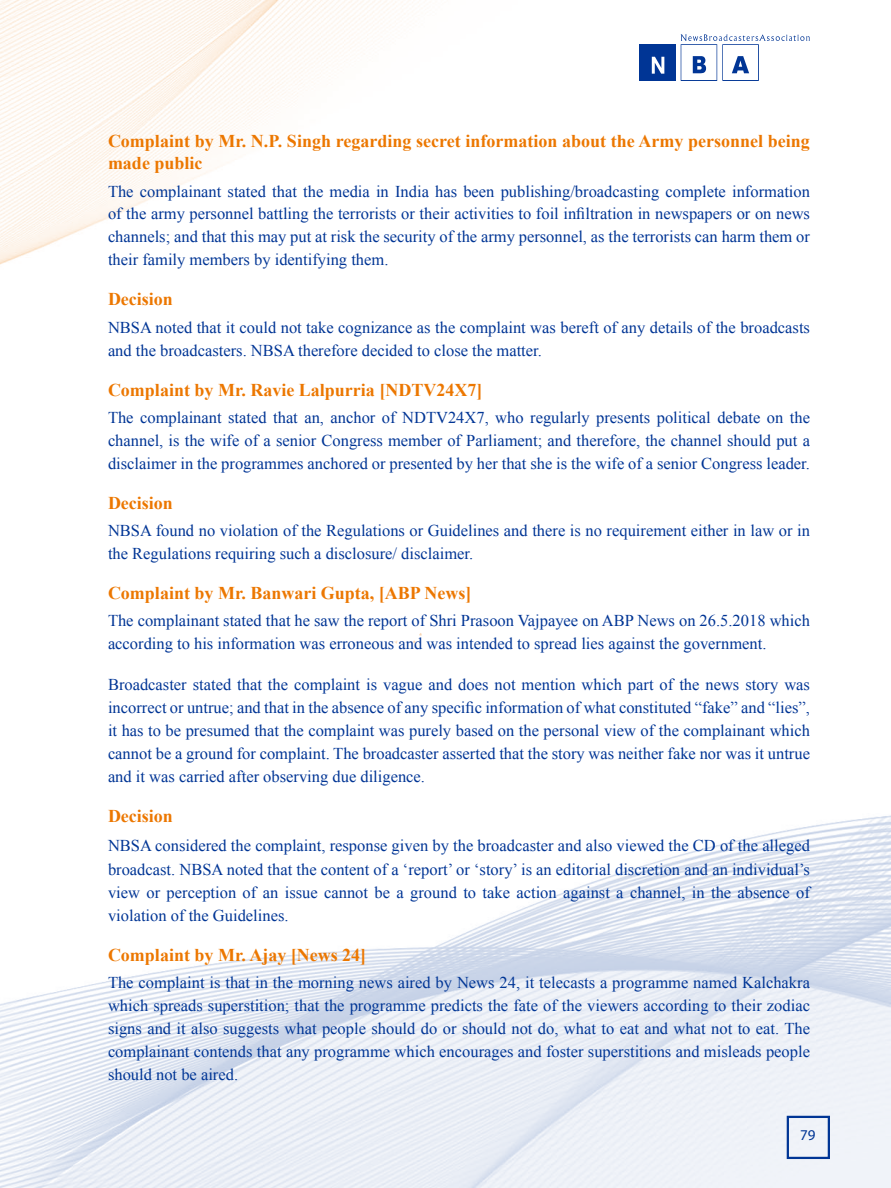
<style>
.page{position:relative;width:891px;height:1188px;background:#fff}
.page>*{position:absolute;margin:0;border:0;box-sizing:border-box;transform-origin:0 0}
.t1{font:700 18px/22px "Times New Roman";color:#ec7700}
.t2{font:16.5px/23px "Times New Roman";color:#003595}
.t3{font:15px "Myriad Pro";color:#003595}
</style>
<div class="page">
<img style="left:0;top:13px;width:891px;height:1175px">
<svg style="left:413px;top:633px;width:9px;height:10px"></svg>
<svg style="left:394px;top:641px;width:5px;height:3px"></svg>
<div style="left:639px;top:44px;width:37px;height:37px;background:#003595"></div>
<svg style="left:652px;top:57px;width:12px;height:17px"></svg>
<svg style="left:681px;top:34px;width:129px;height:47px"></svg>
<div style="left:787px;top:1116px;width:43px;height:43px;border:2px solid #003595"></div>
<p class="t1" style="left:108px;top:130px;width:703px">Complaint by Mr. N.P. Singh regarding secret information about the Army personnel being made public</p>
<p class="t2" style="left:108px;top:179px;width:704px;text-align:justify">The complainant stated that the media in India has been publishing/broadcasting complete information of the army personnel battling the terrorists or their activities to foil infiltration in newspapers or on news channels; and that this may put at risk the security of the army personnel, as the terrorists can harm them or their family members by identifying them.</p>
<p class="t1" style="left:108px;top:288px;width:66px">Decision</p>
<p class="t2" style="left:108px;top:315px;width:704px">NBSA noted that it could not take cognizance as the complaint was bereft of any details of the broadcasts and the broadcasters. NBSA therefore decided to close the matter.</p>
<p class="t1" style="left:108px;top:378px;width:376px">Complaint by Mr. Ravie Lalpurria [NDTV24X7]</p>
<p class="t2" style="left:108px;top:406px;width:704px;text-align:justify">The complainant stated that an, anchor of NDTV24X7, who regularly presents political debate on the channel, is the wife of a senior Congress member of Parliament; and therefore, the channel should put a disclaimer in the programmes anchored or presented by her that she is the wife of a senior Congress leader.</p>
<p class="t1" style="left:108px;top:491px;width:66px">Decision</p>
<p class="t2" style="left:108px;top:519px;width:704px">NBSA found no violation of the Regulations or Guidelines and there is no requirement either in law or in the Regulations requiring such a disclosure/ disclaimer.</p>
<p class="t1" style="left:108px;top:582px;width:365px">Complaint by Mr. Banwari Gupta, [ABP News]</p>
<p class="t2" style="left:108px;top:609px;width:704px">The complainant stated that he saw the report of Shri Prasoon Vajpayee on ABP News on 26.5.2018 which according to his information was erroneous and was intended to spread lies against the government.</p>
<p class="t2" style="left:108px;top:673px;width:704px;text-align:justify">Broadcaster stated that the complaint is vague and does not mention which part of the news story was incorrect or untrue; and that in the absence of any specific information of what constituted “fake” and “lies”, it has to be presumed that the complaint was purely based on the personal view of the complainant which cannot be a ground for complaint. The broadcaster asserted that the story was neither fake nor was it untrue and it was carried after observing due diligence.</p>
<p class="t1" style="left:108px;top:804px;width:66px">Decision</p>
<p class="t2" style="left:108px;top:833px;width:703px;line-height:24.5px">NBSA considered the complaint, response given by the broadcaster and also viewed the CD of the alleged broadcast. NBSA noted that the content of a ‘report’ or ‘story’ is an editorial discretion and an individual’s</p>
<p class="t2" style="left:108px;top:881px;width:704px">view or perception of an issue cannot be a ground to take action against a channel, in the absence of violation of the Guidelines.</p>
<p class="t1" style="left:108px;top:944px;width:260px">Complaint by Mr. Ajay [News 24]</p>
<p class="t2" style="left:108px;top:971px;width:704px;text-align:justify">The complaint is that in the morning news aired by News 24, it telecasts a programme named Kalchakra which spreads superstition; that the programme predicts the fate of the viewers according to their zodiac signs and it also suggests what people should do or should not do, what to eat and what not to eat. The complainant contends that any programme which encourages and foster superstitions and misleads people should not be aired.</p>
<p class="t3" style="left:800px;top:1125px;width:17px">79</p>
</div>
